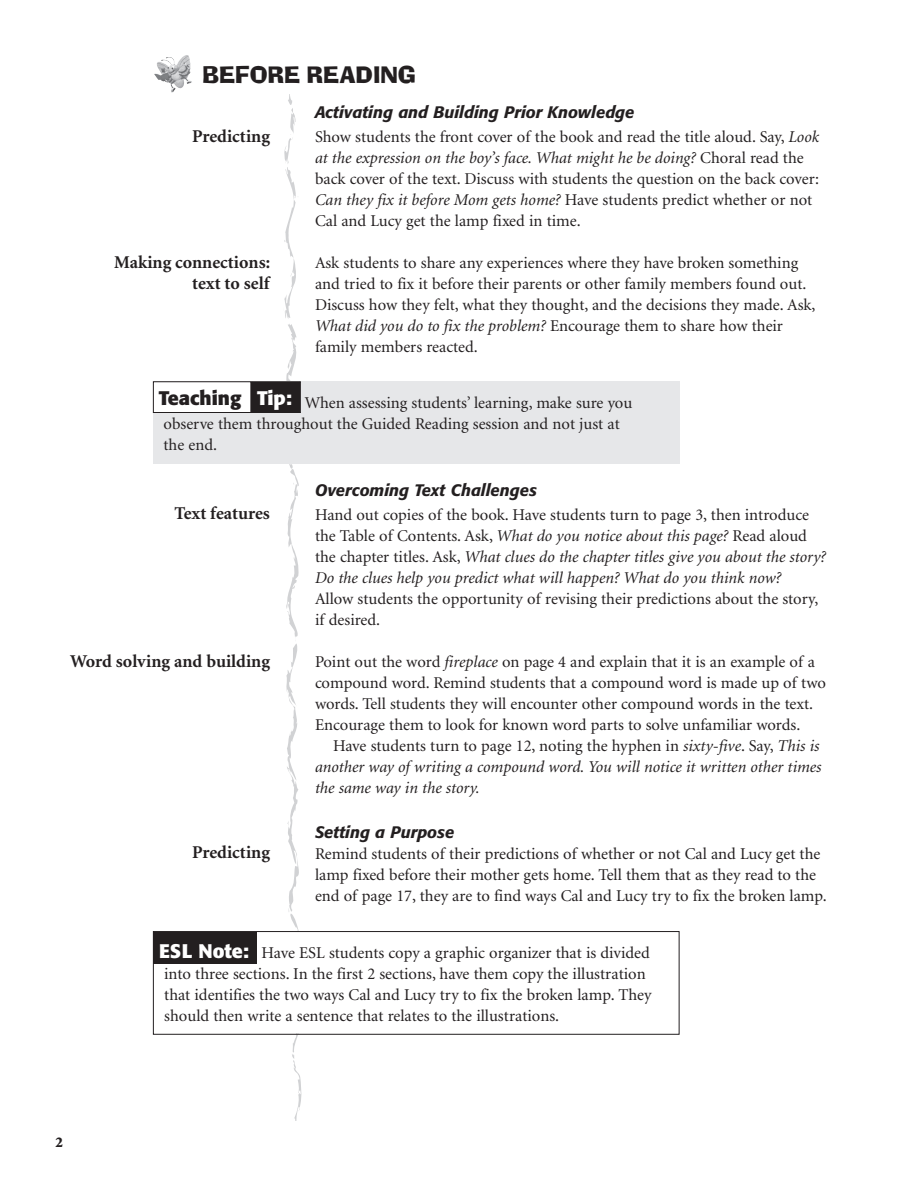
<style>
.page{position:relative;width:918px;height:1188px;background:#fff}
.page>*{position:absolute;margin:0;border:0;box-sizing:border-box;transform-origin:0 0}
.t1{font:22.5px "Neo Ad Lib";letter-spacing:.015em;color:#231f20}
.t2{font:700 18px/21px "Minion";color:#231f20;text-align:right}
.t3{font:16.5px/21px "Minion";color:#231f20}
.t4{font:italic 16.5px/21px "Minion";color:#231f20}
.t5{font:italic 500 16.5px "Formata";color:#231f20}
.t6{font:900 15px "Minion";color:#231f20}
.s1{font-style:italic}
.s2{font-style:normal}
.s3{font-family:"Formata";font-weight:700;font-size:19.5px;color:#fff}
</style>
<div class="page">
<svg style="left:284px;top:94px;width:17px;height:1026px"></svg>
<img style="left:154px;top:55px;width:32px;height:26px">
<div style="left:270px;top:931px;width:39px;height:101px;background:#fff"></div>
<div style="left:153px;top:381px;width:526px;height:83px;background:#e6e7e9"></div>
<div style="left:153px;top:382px;width:98px;height:30px;background:#fff"></div>
<div style="left:153px;top:381px;width:98px;height:32px;border:1px solid #231f20"></div>
<div style="left:252px;top:382px;width:48px;height:30px;background:#231f20"></div>
<div style="left:251px;top:381px;width:50px;height:32px;border:1px solid #231f20"></div>
<div style="left:154px;top:932px;width:103px;height:31px;background:#231f20"></div>
<div style="left:153px;top:931px;width:527px;height:104px;border:1px solid #231f20"></div>
<h1 class="t1" style="left:202px;top:66px;width:215px">BEFORE READING</h1>
<p class="t2" style="left:192px;top:128px;width:79px">Predicting</p>
<p class="t2" style="left:114px;top:254px;width:157px">Making connections: text to self</p>
<p class="t5" style="left:315px;top:105px;width:321px">Activating and Building Prior Knowledge</p>
<p class="t3" style="left:315px;top:128px;width:506px">Show students the front cover of the book and read the title aloud. Say, <span class="s1">Look at the expression on the boy’s face. What might he be doing?</span> Choral read the back cover of the text. Discuss with students the question on the back cover:<br><span class="s1">Can they fix it before Mom gets home?</span> Have students predict whether or not Cal and Lucy get the lamp fixed in time.</p>
<p class="t3" style="left:315px;top:254px;width:502px">Ask students to share any experiences where they have broken something and tried to fix it before their parents or other family members found out.<br>Discuss how they felt, what they thought, and the decisions they made. Ask, <span class="s1">What did you do to fix the problem?</span> Encourage them to share how their family members reacted.</p>
<p class="t3" style="left:159px;top:393px;width:475px"><sup>Teaching</sup> <sup>Tip:</sup> When assessing students’ learning, make sure you observe them throughout the Guided Reading session and not just at the end.</p>
<p class="t2" style="left:175px;top:505px;width:97px">Text features</p>
<p class="t2" style="left:70px;top:652px;width:201px">Word solving and building</p>
<p class="t2" style="left:192px;top:843px;width:79px">Predicting</p>
<p class="t5" style="left:315px;top:483px;width:223px">Overcoming Text Challenges</p>
<p class="t4" style="left:315px;top:506px;width:513px"><span class="s2">Hand out copies of the book. Have students turn to page 3, then introduce the Table of Contents. Ask,</span> What do you notice about this page? <span class="s2">Read aloud the chapter titles. Ask,</span> What clues do the chapter titles give you about the story?<br>Do the clues help you predict what will happen? What do you think now?</p>
<p class="t3" style="left:315px;top:590px;width:505px">Allow students the opportunity of revising their predictions about the story, if desired.</p>
<p class="t3" style="left:315px;top:653px;width:512px">Point out the word <span class="s1">fireplace</span> on page 4 and explain that it is an example of a compound word. Remind students that a compound word is made up of two words. Tell students they will encounter other compound words in the text.<br>Encourage them to look for known word parts to solve unfamiliar words.</p>
<p class="t4" style="left:315px;top:737px;width:508px;text-indent:18px"><span class="s2">Have students turn to page 12, noting the hyphen in</span> sixty-five<span class="s2">. Say,</span> This is another way of writing a compound word. You will notice it written other times the same way in the story.</p>
<p class="t5" style="left:315px;top:825px;width:141px">Setting a Purpose</p>
<p class="t3" style="left:315px;top:845px;width:513px">Remind students of their predictions of whether or not Cal and Lucy get the lamp fixed before their mother gets home. Tell them that as they read to the end of page 17, they are to find ways Cal and Lucy try to fix the broken lamp.</p>
<p class="t6" style="left:55px;top:1136px;width:9px">2</p>
<p class="t3" style="left:164px;top:944px;width:489px;text-indent:-5px"><span class="s3">ESL Note:</span> Have ESL students copy a graphic organizer that is divided into three sections. In the first 2 sections, have them copy the illustration that identifies the two ways Cal and Lucy try to fix the broken lamp. They should then write a sentence that relates to the illustrations.</p>
</div>
